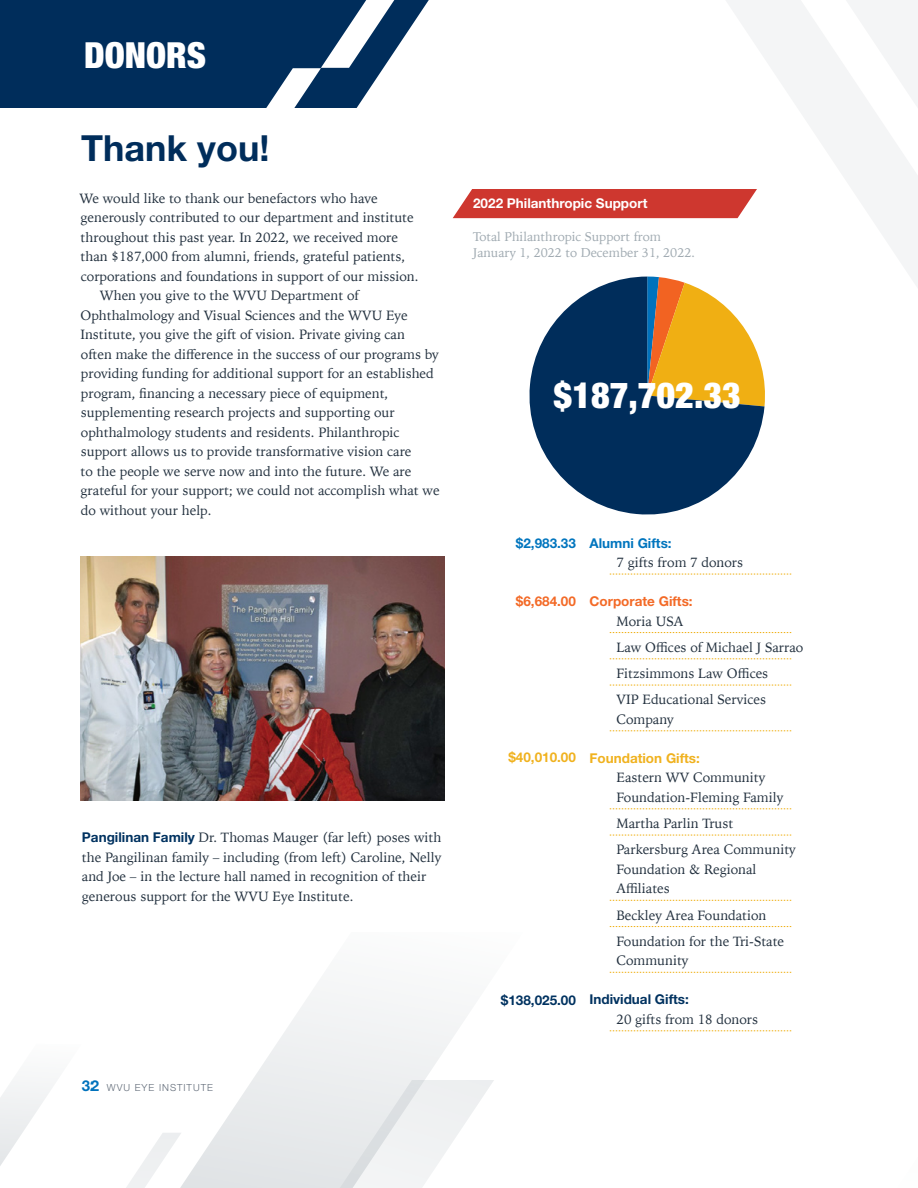
<style>
.page{position:relative;width:918px;height:1188px;background:#fff}
.page>*{position:absolute;margin:0;border:0;box-sizing:border-box;transform-origin:0 0}
.t1{font:900 condensed 36px "Helvetica Neue LT Std";color:#fff}
.t2{font:700 36px "Helvetica Neue LT Std";color:#002d5b}
.t3{font:13.5px/26.2px "Iowan Old Style";color:#23313f}
.t4{font:700 13.5px "Helvetica Neue LT Std";color:#003260}
.t5{font:700 13.5px "Helvetica Neue LT Std";color:#f0b21f}
.t6{font:700 13.5px "Helvetica Neue LT Std";color:#f36a27}
.t7{font:700 13.5px "Helvetica Neue LT Std";color:#fff}
.t8{font:700 13.5px "Helvetica Neue LT Std";color:#0075be}
.t9{font:12.75px/16.5px "Iowan Old Style";color:#a1abb2}
.t10{font:300 9.75px "Helvetica Neue LT Std";letter-spacing:.1em;color:#616b78}
.s1{font-family:"Helvetica Neue LT Std";font-weight:700;color:#003260}
.s2{font-weight:700;font-size:15px;color:#0072bc}
</style>
<div class="page">
<svg style="left:723px;top:0;width:114px;height:411px"></svg>
<svg style="left:837px;top:0;width:81px;height:287px"></svg>
<div style="left:453px;top:189px;width:304px;height:29px;background:#ce372f"></div>
<svg style="left:0;top:0;width:429px;height:108px;fill:#002d5b"></svg>
<svg style="left:242px;top:0;width:152px;height:108px"></svg>
<svg style="left:610px;top:574px;width:181px;height:1px"></svg>
<svg style="left:610px;top:632px;width:181px;height:1px"></svg>
<svg style="left:610px;top:659px;width:181px;height:1px"></svg>
<svg style="left:610px;top:685px;width:181px;height:1px"></svg>
<svg style="left:610px;top:731px;width:181px;height:1px"></svg>
<svg style="left:610px;top:809px;width:181px;height:1px"></svg>
<svg style="left:610px;top:835px;width:181px;height:1px"></svg>
<svg style="left:610px;top:900px;width:181px;height:1px"></svg>
<svg style="left:610px;top:926px;width:181px;height:1px"></svg>
<svg style="left:610px;top:972px;width:181px;height:1px"></svg>
<svg style="left:610px;top:1031px;width:181px;height:1px"></svg>
<img style="left:80px;top:557px;width:365px;height:243px">
<svg style="left:764px;top:277px;width:6px;height:129px"></svg>
<svg style="left:529px;top:277px;width:235px;height:238px;fill:#002d5b"></svg>
<svg style="left:182px;top:989px;width:284px;height:199px;fill:#f5f6f6"></svg>
<svg style="left:220px;top:1080px;width:274px;height:108px"></svg>
<svg style="left:0;top:1081px;width:182px;height:107px"></svg>
<h1 class="t1" style="left:84px;top:33px;width:124px">DONORS</h1>
<h1 class="t2" style="left:81px;top:126px;width:190px">Thank you!</h1>
<p class="t3" style="left:80px;top:185px;width:300px">We would like to thank our benefactors who have</p>
<p class="t3" style="left:81px;top:204px;width:335px">generously contributed to our department and institute</p>
<p class="t3" style="left:81px;top:224px;width:319px">throughout this past year. In 2022, we received more</p>
<p class="t3" style="left:81px;top:243px;width:326px">than $187,000 from alumni, friends, grateful patients,</p>
<p class="t3" style="left:81px;top:263px;width:339px">corporations and foundations in support of our mission.</p>
<p class="t3" style="left:100px;top:282px;width:261px">When you give to the WVU Department of</p>
<p class="t3" style="left:81px;top:302px;width:329px">Ophthalmology and Visual Sciences and the WVU Eye</p>
<p class="t3" style="left:80px;top:321px;width:326px">Institute, you give the gift of vision. Private giving can</p>
<p class="t3" style="left:81px;top:341px;width:359px">often make the difference in the success of our programs by</p>
<p class="t3" style="left:81px;top:360px;width:354px">providing funding for additional support for an established</p>
<p class="t3" style="left:81px;top:379px;width:309px">program, financing a necessary piece of equipment,</p>
<p class="t3" style="left:81px;top:399px;width:316px">supplementing research projects and supporting our</p>
<p class="t3" style="left:81px;top:418px;width:320px">ophthalmology students and residents. Philanthropic</p>
<p class="t3" style="left:81px;top:438px;width:332px">support allows us to provide transformative vision care</p>
<p class="t3" style="left:81px;top:457px;width:332px">to the people we serve now and into the future. We are</p>
<p class="t3" style="left:81px;top:477px;width:360px">grateful for your support; we could not accomplish what we</p>
<p class="t3" style="left:81px;top:496px;width:132px">do without your help.</p>
<p class="t3" style="left:82px;top:827px;width:361px;line-height:19.5px"><span class="s1">Pangilinan Family</span> Dr. Thomas Mauger (far left) poses with the Pangilinan family – including (from left) Caroline, Nelly and Joe – in the lecture hall named in recognition of their generous support for the WVU Eye Institute.</p>
<p class="t10" style="left:82px;top:1081px;width:132px"><span class="s2">32</span> WVU EYE INSTITUTE</p>
<p class="t7" style="left:473px;top:195px;width:176px">2022 Philanthropic Support</p>
<p class="t9" style="left:473px;top:227px;width:223px">Total Philanthropic Support from<br>January 1, 2022 to December 31, 2022.</p>
<h1 class="t1" style="left:554px;top:373px;width:189px">$187,702.33</h1>
<p class="t8" style="left:516px;top:534px;width:62px">$2,983.33</p>
<p class="t6" style="left:516px;top:593px;width:62px">$6,684.00</p>
<p class="t5" style="left:508px;top:749px;width:69px">$40,010.00</p>
<p class="t4" style="left:501px;top:992px;width:77px">$138,025.00</p>
<p class="t8" style="left:590px;top:534px;width:84px">Alumni Gifts:</p>
<p class="t3" style="left:616px;top:549px;width:128px">7 gifts from 7 donors</p>
<p class="t6" style="left:590px;top:593px;width:105px">Corporate Gifts:</p>
<p class="t3" style="left:616px;top:607px;width:188px">Moria USA<br>Law Offices of Michael J Sarrao<br>Fitzsimmons Law Offices<br>VIP Educational Services</p>
<p class="t3" style="left:616px;top:705px;width:59px">Company</p>
<p class="t5" style="left:590px;top:750px;width:112px">Foundation Gifts:</p>
<p class="t3" style="left:616px;top:767px;width:168px;line-height:19.5px">Eastern WV Community<br>Foundation-Fleming Family</p>
<p class="t3" style="left:616px;top:810px;width:181px">Martha Parlin Trust<br>Parkersburg Area Community</p>
<p class="t3" style="left:616px;top:859px;width:142px;line-height:19.5px">Foundation &amp; Regional<br>Affiliates</p>
<p class="t3" style="left:616px;top:901px;width:169px">Beckley Area Foundation<br>Foundation for the Tri-State</p>
<p class="t3" style="left:616px;top:947px;width:73px">Community</p>
<p class="t4" style="left:590px;top:991px;width:101px">Individual Gifts:</p>
<p class="t3" style="left:616px;top:1005px;width:143px">20 gifts from 18 donors</p>
</div>
